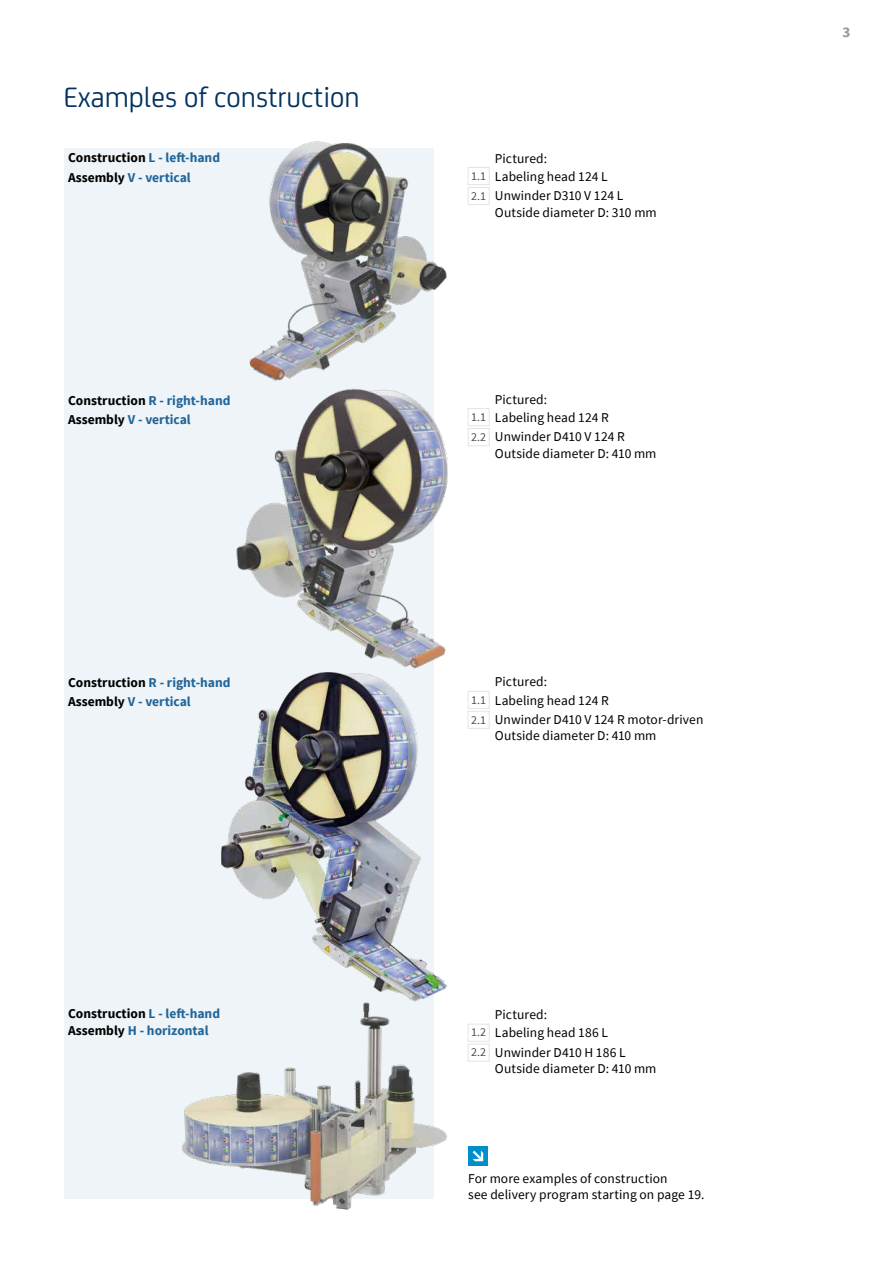
<style>
.page{position:relative;width:893px;height:1263px;background:#fff}
.page>*{position:absolute;margin:0;border:0;box-sizing:border-box;transform-origin:0 0}
.t1{font:30px "CA Sans";color:#003261}
.t2{font:700 15px "Source Sans Pro";color:#98989c}
.t3{font:13.5px/19.2px "Source Sans Pro";letter-spacing:.005em;color:#000}
.t4{font:700 13.5px/19.5px "Source Sans Pro";color:#226599}
.s1{color:#000}
.s2{font-size:12px;color:#504f53}
</style>
<div class="page">
<div style="left:64px;top:148px;width:370px;height:1051px;background:#eef4f7"></div>
<img style="left:236px;top:388px;width:212px;height:285px">
<img style="left:182px;top:1009px;width:265px;height:201px">
<img style="left:249px;top:141px;width:198px;height:240px">
<img style="left:221px;top:673px;width:227px;height:336px">
<div style="left:468px;top:1146px;width:20px;height:19px;background:#008ecd"></div>
<svg style="left:473px;top:1151px;width:10px;height:10px"></svg>
<div style="left:468px;top:167px;width:22px;height:18px;border:1px solid #e3e4e6"></div>
<div style="left:468px;top:187px;width:22px;height:18px;border:1px solid #e3e4e6"></div>
<div style="left:468px;top:691px;width:22px;height:18px;border:1px solid #e3e4e6"></div>
<div style="left:468px;top:711px;width:22px;height:18px;border:1px solid #e3e4e6"></div>
<div style="left:468px;top:408px;width:22px;height:18px;border:1px solid #e3e4e6"></div>
<div style="left:468px;top:428px;width:22px;height:18px;border:1px solid #e3e4e6"></div>
<div style="left:468px;top:1024px;width:22px;height:18px;border:1px solid #e3e4e6"></div>
<div style="left:468px;top:1044px;width:22px;height:17px;border:1px solid #e3e4e6"></div>
<p class="t2" style="left:842px;top:22px;width:9px">3</p>
<h1 class="t1" style="left:64px;top:76px;width:297px">Examples of construction</h1>
<p class="t4" style="left:68px;top:149px;width:154px"><span class="s1">Construction</span> L - left-hand<br><span class="s1">Assembly</span> V - vertical</p>
<p class="t3" style="left:495px;top:149px;width:54px">Pictured:</p>
<p class="t3" style="left:471px;top:167px;width:154px"><span class="s2">1.1</span> Labeling head 124 L<br><span class="s2">2.1</span> Unwinder D310 V 124 L</p>
<p class="t3" style="left:495px;top:202px;width:163px">Outside diameter D: 310 mm</p>
<p class="t4" style="left:68px;top:391px;width:164px"><span class="s1">Construction</span> R - right-hand<br><span class="s1">Assembly</span> V - vertical</p>
<p class="t3" style="left:495px;top:390px;width:54px">Pictured:</p>
<p class="t3" style="left:471px;top:408px;width:155px"><span class="s2">1.1</span> Labeling head 124 R<br><span class="s2">2.2</span> Unwinder D410 V 124 R</p>
<p class="t3" style="left:495px;top:443px;width:163px">Outside diameter D: 410 mm</p>
<p class="t4" style="left:68px;top:673px;width:164px"><span class="s1">Construction</span> R - right-hand<br><span class="s1">Assembly</span> V - vertical</p>
<p class="t3" style="left:495px;top:672px;width:54px">Pictured:</p>
<p class="t3" style="left:471px;top:690px;width:234px"><span class="s2">1.1</span> Labeling head 124 R<br><span class="s2">2.1</span> Unwinder D410 V 124 R motor-driven</p>
<p class="t3" style="left:495px;top:726px;width:163px">Outside diameter D: 410 mm</p>
<p class="t4" style="left:68px;top:1006px;width:154px;line-height:16.5px"><span class="s1">Construction</span> L - left-hand<br><span class="s1">Assembly</span> H - horizontal</p>
<p class="t3" style="left:495px;top:1004px;width:54px">Pictured:</p>
<p class="t3" style="left:471px;top:1023px;width:156px"><span class="s2">1.2</span> Labeling head 186 L<br><span class="s2">2.2</span> Unwinder D410 H 186 L</p>
<p class="t3" style="left:495px;top:1059px;width:163px">Outside diameter D: 410 mm</p>
<p class="t3" style="left:468px;top:1170px;width:238px;line-height:16.2px">For more examples of construction<br>see delivery program starting on page 19.</p>
</div>
